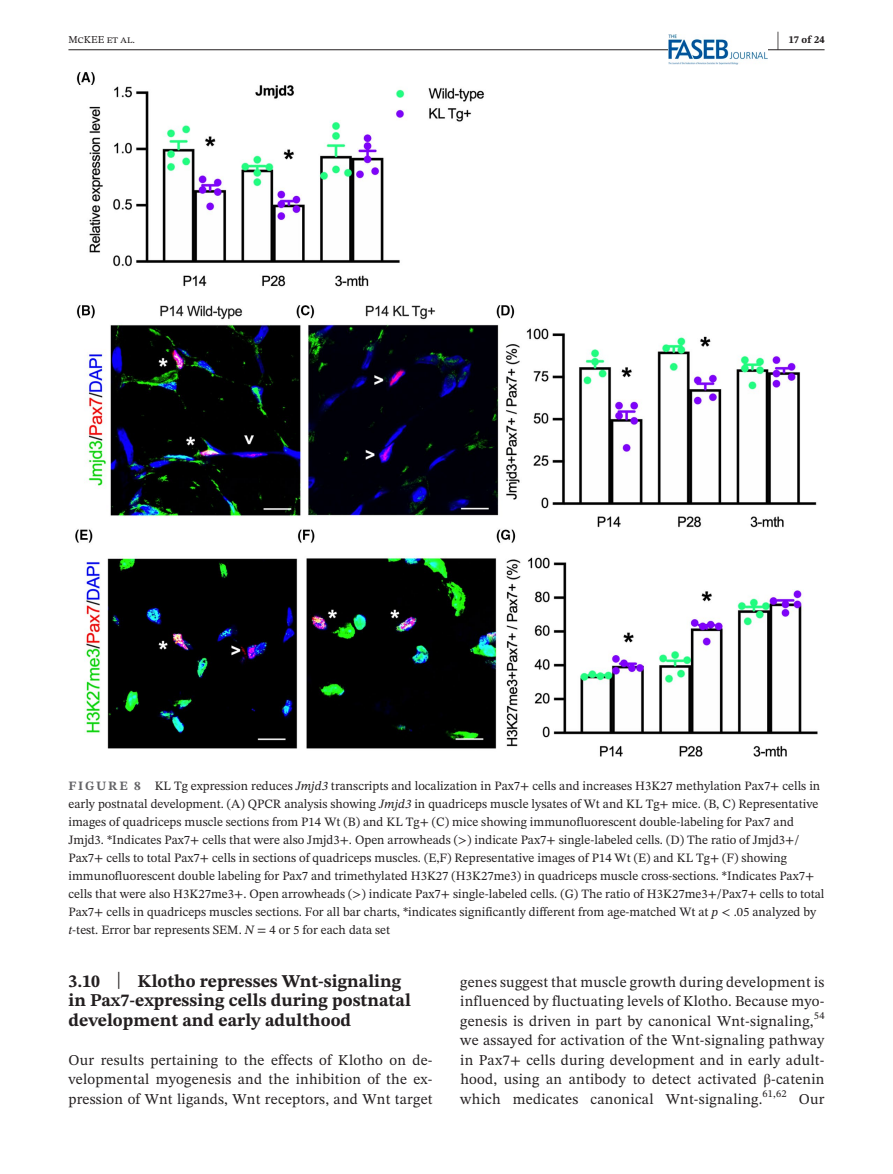
<style>
.page{position:relative;width:893px;height:1174px;background:#fff}
.page>*{position:absolute;margin:0;border:0;box-sizing:border-box;transform-origin:0 0}
.t1{font:700 21px "STIX Two Text";color:#231f20;scale:.42 1}
.t2{font:700 18px/19.5px "STIX Two Text";color:#231f20}
.t3{font:15px/19.5px "STIX Two Text";letter-spacing:.015em;color:#231f20;text-align:justify}
.t4{font:12.75px/18px "STIX Two Text";color:#231f20}
.t5{font:10.5px "STIX Two Text";color:#231f20}
.t6{font:700 10.5px "STIX Two Text";color:#231f20}
.s1{font-weight:700;color:#636366}
.s2{font-style:italic}
.s3{font-weight:400;font-size:23.7px}
.s4{font-family:"STIX"}
</style>
<div class="page">
<hr style="left:68px;top:49px;width:756px;height:1px;background:#231f20">
<img style="left:668px;top:35px;width:99px;height:30px">
<img style="left:75px;top:72px;width:743px;height:685px">
<h1 class="t1" style="left:777px;top:24px;width:8px">|</h1>
<p class="t5" style="left:68px;top:32px;width:68px">McKEE et al.</p>
<p class="t6" style="left:789px;top:32px;width:37px">17 of 24</p>
<p class="t4" style="left:68px;top:777px;width:758px"><span class="s1">FIGURE 8</span> KL Tg expression reduces <span class="s2">Jmjd3</span> transcripts and localization in Pax7+ cells and increases H3K27 methylation Pax7+ cells in early postnatal development. (A) QPCR analysis showing <span class="s2">Jmjd3</span> in quadriceps muscle lysates of Wt and KL Tg+ mice. (B, C) Representative images of quadriceps muscle sections from P14 Wt (B) and KL Tg+ (C) mice showing immunofluorescent double-labeling for Pax7 and Jmjd3. *Indicates Pax7+ cells that were also Jmjd3+. Open arrowheads (&gt;) indicate Pax7+ single-labeled cells. (D) The ratio of Jmjd3+/ Pax7+ cells to total Pax7+ cells in sections of quadriceps muscles. (E,F) Representative images of P14 Wt (E) and KL Tg+ (F) showing immunofluorescent double labeling for Pax7 and trimethylated H3K27 (H3K27me3) in quadriceps muscle cross-sections. *Indicates Pax7+ cells that were also H3K27me3+. Open arrowheads (&gt;) indicate Pax7+ single-labeled cells. (G) The ratio of H3K27me3+/Pax7+ cells to total Pax7+ cells in quadriceps muscles sections. For all bar charts, *indicates significantly different from age-matched Wt at <span class="s2">p</span> &lt; .05 analyzed by <span class="s2">t</span>-test. Error bar represents SEM. <span class="s2">N</span> = 4 or 5 for each data set</p>
<h2 class="t2" style="left:68px;top:971px;width:344px">3.10 <span class="s3">|</span> Klotho represses Wnt-signaling in Pax7-expressing cells during postnatal development and early adulthood</h2>
<p class="t3" style="left:68px;top:1050px;width:366px">Our results pertaining to the effects of Klotho on de&shy;velopmental myogenesis and the inhibition of the ex&shy;pression of Wnt ligands, Wnt receptors, and Wnt target</p>
<p class="t3" style="left:460px;top:972px;width:366px">genes suggest that muscle growth during development is influenced by fluctuating levels of Klotho. Because myo&shy;genesis is driven in part by canonical Wnt-signaling,</p>
<p class="t5" style="left:814px;top:1008px;width:12px">54</p>
<p class="t3" style="left:460px;top:1030px;width:366px">we assayed for activation of the Wnt-signaling pathway in Pax7+ cells during development and in early adult&shy;hood, using an antibody to detect activated <span class="s4">β</span>-catenin which medicates canonical Wnt-signaling.</p>
<p class="t5" style="left:763px;top:1086px;width:26px">61,62</p>
<p class="t3" style="left:799px;top:1089px;width:27px">Our</p>
</div>
